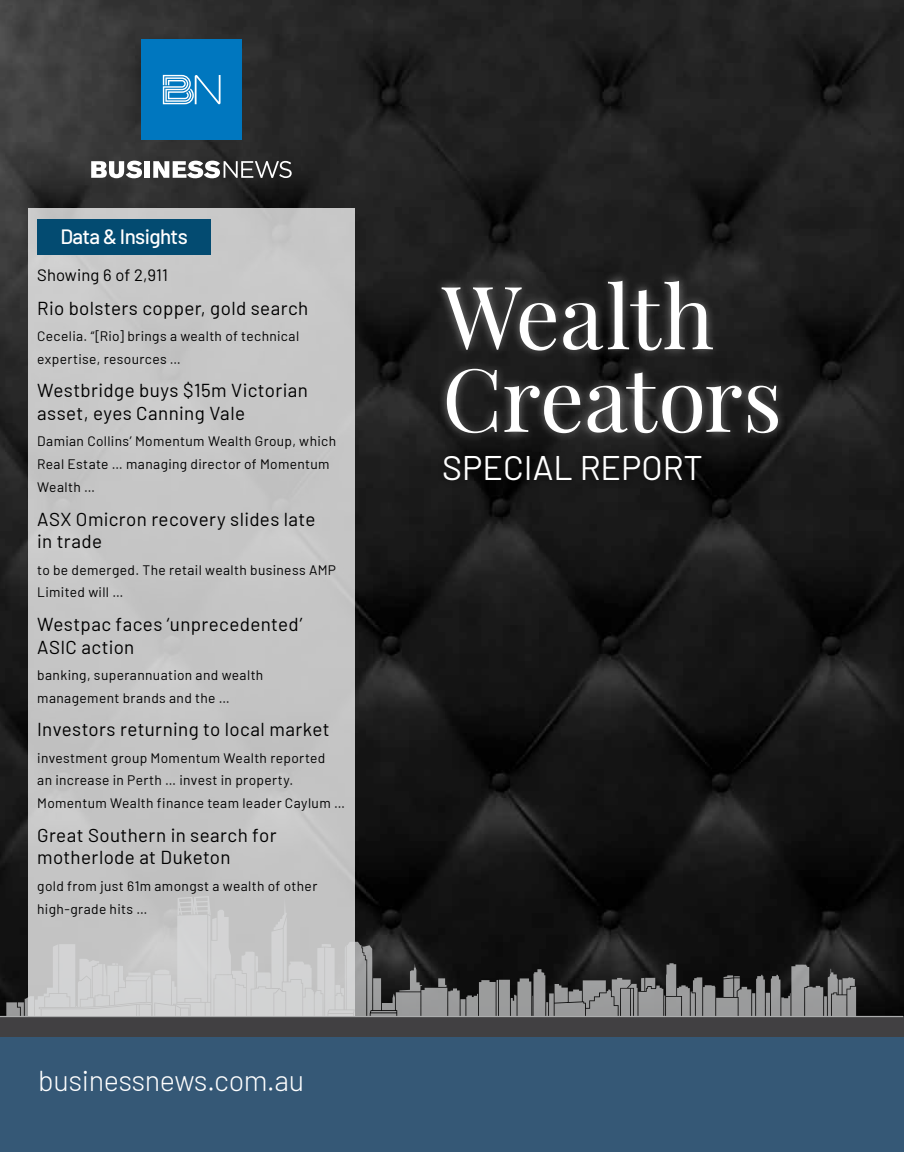
<style>
.page{position:relative;width:904px;height:1152px;background:#fff}
.page>*{position:absolute;margin:0;border:0;box-sizing:border-box;transform-origin:0 0}
.t1{font:87.5px/82.6px "Playfair Display";letter-spacing:-.005em;color:#fff}
.t2{font:34.12px "Barlow";color:#fff}
.t3{font:300 28.75px "Barlow";letter-spacing:-.01em;color:#fff}
.t4{font:500 20.75px "Barlow";letter-spacing:-.03em;color:#fff}
.t5{font:18.75px/22.8px "Barlow";letter-spacing:.02em;color:#000}
.t6{font:16.62px "Barlow";letter-spacing:.01em;color:#000}
.t7{font:13.75px/22.8px "Barlow";letter-spacing:.025em;color:#000}
</style>
<div class="page">
<img style="left:0;top:0;width:904px;height:1016px">
<div style="left:28px;top:208px;width:326px;height:813px;background:#c6c6c6"></div>
<div style="left:37px;top:219px;width:174px;height:36px;background:#034b71"></div>
<div style="left:0;top:1026px;width:904px;height:126px;background:#355876"></div>
<div style="left:0;top:1016px;width:904px;height:21px;background:#414042"></div>
<svg style="left:91px;top:161px;width:51px;height:17px"></svg>
<div style="left:145px;top:161px;width:5px;height:17px;background:#fff"></div>
<svg style="left:153px;top:161px;width:139px;height:17px"></svg>
<div style="left:141px;top:39px;width:100px;height:101px;background:#0077bf"></div>
<svg style="left:163px;top:75px;width:57px;height:29px"></svg>
<svg style="left:0;top:896px;width:903px;height:121px"></svg>
<div style="left:436px;top:449px;width:273px;height:39px;background:#000;opacity:.45"></div>
<div style="left:432px;top:271px;width:355px;height:171px;background:#fff;opacity:.45"></div>
<h3 class="t4" style="left:60px;top:222px;width:129px">Data &amp; Insights</h3>
<p class="t6" style="left:37px;top:263px;width:132px">Showing 6 of 2,911</p>
<h3 class="t5" style="left:37px;top:295px;width:272px">Rio bolsters copper, gold search</h3>
<p class="t7" style="left:37px;top:324px;width:263px">Cecelia. “[Rio] brings a wealth of technical expertise, resources …</p>
<h3 class="t5" style="left:37px;top:378px;width:272px">Westbridge buys $15m Victorian asset, eyes Canning Vale</h3>
<p class="t7" style="left:37px;top:429px;width:300px">Damian Collins’ Momentum Wealth Group, which<br>Real Estate … managing director of Momentum<br>Wealth …</p>
<h3 class="t5" style="left:37px;top:506px;width:280px">ASX Omicron recovery slides late in trade</h3>
<p class="t7" style="left:37px;top:557px;width:300px">to be demerged. The retail wealth business AMP<br>Limited will …</p>
<h3 class="t5" style="left:37px;top:611px;width:267px">Westpac faces ‘unprecedented’<br>ASIC action</h3>
<p class="t7" style="left:37px;top:662px;width:228px">banking, superannuation and wealth management brands and the …</p>
<h3 class="t5" style="left:37px;top:716px;width:294px">Investors returning to local market</h3>
<p class="t7" style="left:37px;top:745px;width:309px">investment group Momentum Wealth reported<br>an increase in Perth … invest in property.<br>Momentum Wealth finance team leader Caylum …</p>
<h3 class="t5" style="left:37px;top:822px;width:241px">Great Southern in search for motherlode at Duketon</h3>
<p class="t7" style="left:37px;top:873px;width:281px">gold from just 61m amongst a wealth of other high-grade hits …</p>
<h3 class="t3" style="left:38px;top:1060px;width:267px">businessnews.com.au</h3>
<h1 class="t1" style="left:442px;top:268px;width:341px">Wealth<br>Creators</h1>
<h2 class="t2" style="left:442px;top:443px;width:262px">SPECIAL REPORT</h2>
</div>
